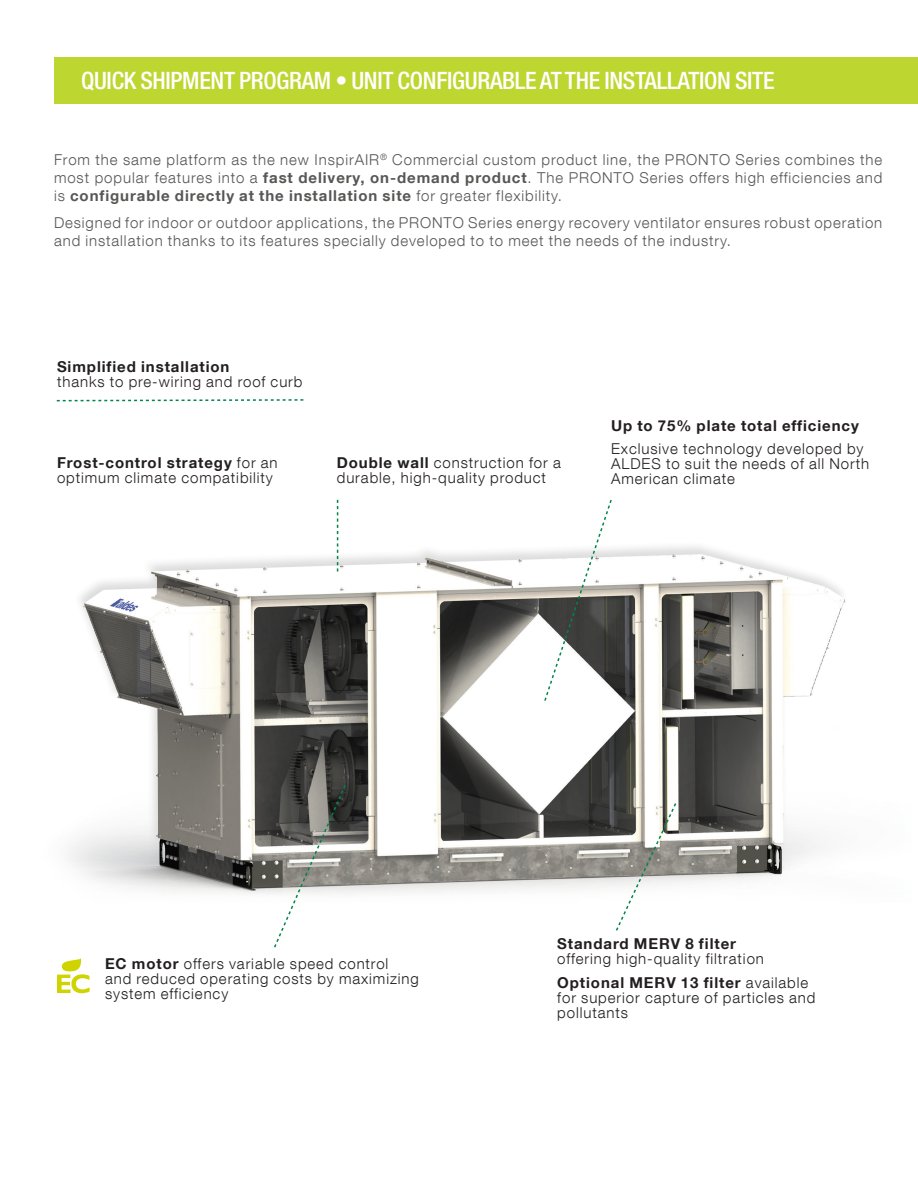
<style>
.page{position:relative;width:918px;height:1188px;background:#fff}
.page>*{position:absolute;margin:0;border:0;box-sizing:border-box;transform-origin:0 0}
.t1{font:500 condensed 24px "Helvetica Neue LT Std";letter-spacing:-.01em;color:#fff}
.t2{font:300 15px/15px "Helvetica Neue LT Com";letter-spacing:.06em;color:#231f20}
.t3{font:300 15px/18px "Helvetica Neue LT Com";letter-spacing:.06em;color:#575755;text-align:justify}
.t4{font:700 15px "Helvetica Neue LT Com";letter-spacing:.06em;color:#231f20}
.s1{font-weight:700}
</style>
<div class="page">
<img style="left:69px;top:524px;width:777px;height:470px">
<svg style="left:57px;top:958px;width:33px;height:35px"></svg>
<svg style="left:337px;top:500px;width:1px;height:72px"></svg>
<svg style="left:273px;top:783px;width:74px;height:166px"></svg>
<svg style="left:543px;top:499px;width:70px;height:204px"></svg>
<svg style="left:56px;top:399px;width:248px;height:3px"></svg>
<svg style="left:615px;top:802px;width:63px;height:130px"></svg>
<div style="left:54px;top:57px;width:864px;height:47px;background:#bed630"></div>
<p class="t1" style="left:81px;top:66px;width:695px">QUICK SHIPMENT PROGRAM • UNIT CONFIGURABLE AT THE INSTALLATION SITE</p>
<p class="t3" style="left:54px;top:151px;width:830px">From the same platform as the new InspirAIR<sup>®</sup> Commercial custom product line, the PRONTO Series combines the most popular features into a <span class="s1">fast delivery, on-demand product</span>. The PRONTO Series offers high efficiencies and is <span class="s1">configurable directly at the installation site</span> for greater flexibility.</p>
<p class="t3" style="left:54px;top:213px;width:830px">Designed for indoor or outdoor applications, the PRONTO Series energy recovery ventilator ensures robust operation and installation thanks to its features specially developed to to meet the needs of the industry.</p>
<p class="t2" style="left:57px;top:359px;width:247px"><span class="s1">Simplified installation<br></span>thanks to pre-wiring and roof curb</p>
<p class="t2" style="left:57px;top:455px;width:222px"><span class="s1">Frost-control strategy</span> for an optimum climate compatibility</p>
<p class="t2" style="left:337px;top:455px;width:226px"><span class="s1">Double wall</span> construction for a durable, high-quality product</p>
<p class="t4" style="left:611px;top:416px;width:249px">Up to 75% plate total efficiency</p>
<p class="t2" style="left:611px;top:441px;width:260px">Exclusive technology developed by<br>ALDES to suit the needs of all North<br>American climate</p>
<p class="t2" style="left:105px;top:956px;width:315px"><span class="s1">EC motor</span> offers variable speed control<br>and reduced operating costs by maximizing system efficiency</p>
<p class="t2" style="left:557px;top:936px;width:208px"><span class="s1">Standard MERV 8 filter </span>offering high-quality filtration</p>
<p class="t2" style="left:557px;top:975px;width:260px"><span class="s1">Optional MERV 13 filter</span> available for superior capture of particles and pollutants</p>
</div>
